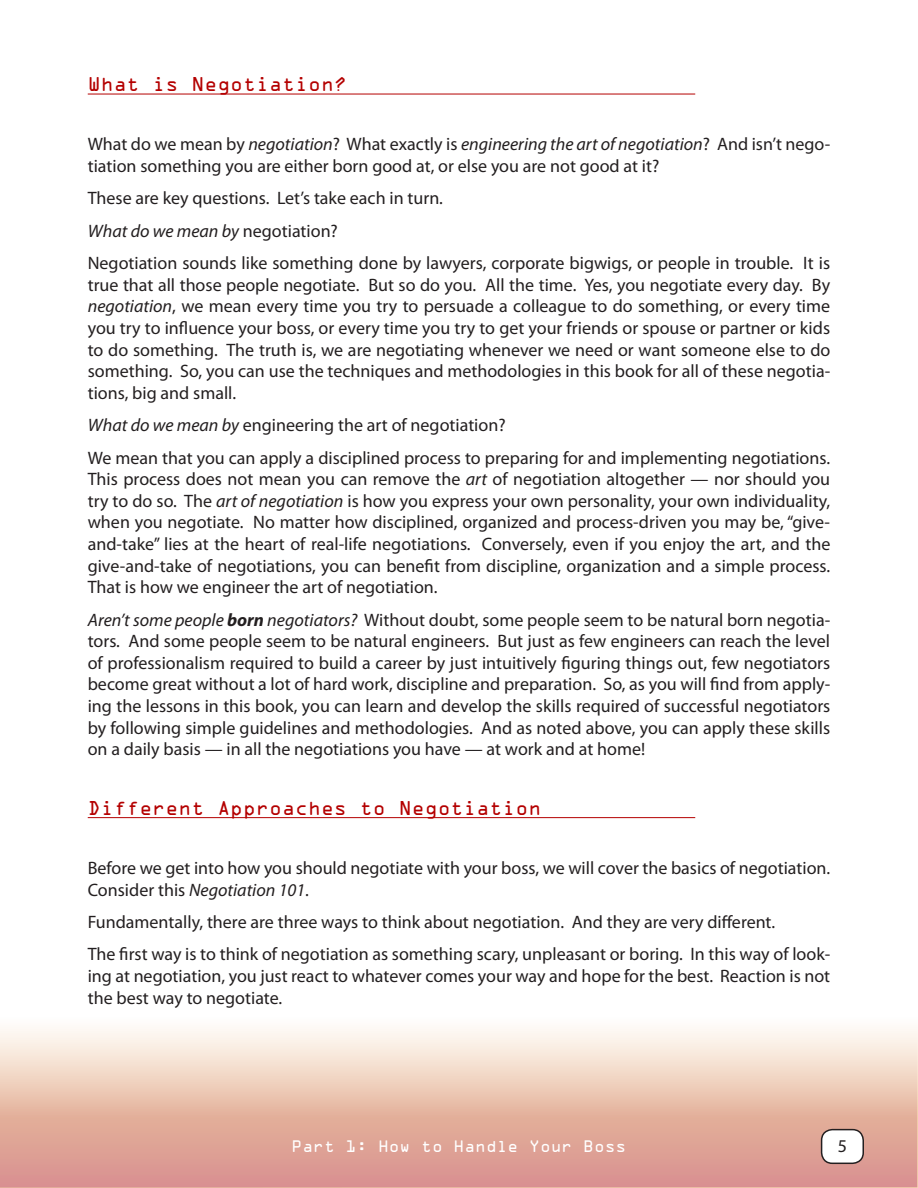
<style>
.page{position:relative;width:918px;height:1188px;background:#fff}
.page>*{position:absolute;margin:0;border:0;box-sizing:border-box;transform-origin:0 0}
.Paragraph{font:18px/21.6px "Myriad Pro";color:#231f20;text-align:justify}
.Subhead{font:18px "OCRA Std";color:#b40001}
.Paragraph-2{font:italic 18px "Myriad Pro";color:#231f20}
.plain{font:18px "Myriad Pro";color:#231f20}
.Paragraph-3{font:15px "OCRA Std";color:#fff}
.s1{font-style:italic}
.s2{font-style:normal}
.s3{font-weight:700;font-style:italic}
</style>
<div class="page">
<svg style="left:0;top:1029px;width:918px;height:159px;background:#e8bfb1"></svg>
<div style="left:822px;top:1130px;width:41px;height:33px;background:#fff;border-radius:11px"></div>
<div style="left:821px;top:1129px;width:43px;height:35px;border:2px solid #231f20;border-radius:11px"></div>
<hr style="left:88px;top:94px;width:607px;height:1px;background:#b40001">
<hr style="left:88px;top:817px;width:607px;height:1px;background:#b40001">
<p class="Subhead" style="left:88px;top:76px;width:261px">What is Negotiation?</p>
<p class="Paragraph" style="left:88px;top:133px;width:744px">What do we mean by <span class="s1">negotiation</span>? What exactly is <span class="s1">engineering the art of negotiation</span>? And isn’t nego&shy;tiation something you are either born good at, or else you are not good at it?</p>
<p class="Paragraph" style="left:88px;top:187px;width:357px">These are key questions. Let’s take each in turn.</p>
<p class="Paragraph-2" style="left:88px;top:220px;width:252px">What do we mean by <span class="s2">negotiation?</span></p>
<p class="Paragraph" style="left:88px;top:252px;width:744px">Negotiation sounds like something done by lawyers, corporate bigwigs, or people in trouble. It is true that all those people negotiate. But so do you. All the time. Yes, you negotiate every day. By <span class="s1">negotiation</span>, we mean every time you try to persuade a colleague to do something, or every time you try to influence your boss, or every time you try to get your friends or spouse or partner or kids to do something. The truth is, we are negotiating whenever we need or want someone else to do something. So, you can use the techniques and methodologies in this book for all of these negotia&shy;tions, big and small.</p>
<p class="Paragraph" style="left:88px;top:414px;width:419px"><span class="s1">What do we mean by</span> engineering the art of negotiation?</p>
<p class="Paragraph" style="left:88px;top:446px;width:744px">We mean that you can apply a disciplined process to preparing for and implementing negotiations.<br>This process does not mean you can remove the <span class="s1">art</span> of negotiation altogether — nor should you try to do so. The <span class="s1">art of negotiation</span> is how you express your own personality, your own individuality, when you negotiate. No matter how disciplined, organized and process-driven you may be, “give&shy;and-take” lies at the heart of real-life negotiations. Conversely, even if you enjoy the art, and the give-and-take of negotiations, you can benefit from discipline, organization and a simple process.<br>That is how we engineer the art of negotiation.</p>
<p class="Paragraph" style="left:88px;top:608px;width:744px"><span class="s1">Aren’t some people</span> <span class="s3">born</span> <span class="s1">negotiators?</span> Without doubt, some people seem to be natural born negotia&shy;tors. And some people seem to be natural engineers. But just as few engineers can reach the level of professionalism required to build a career by just intuitively figuring things out, few negotiators become great without a lot of hard work, discipline and preparation. So, as you will find from apply&shy;ing the lessons in this book, you can learn and develop the skills required of successful negotiators by following simple guidelines and methodologies. And as noted above, you can apply these skills on a daily basis — in all the negotiations you have — at work and at home!</p>
<p class="Subhead" style="left:88px;top:800px;width:455px">Different Approaches to Negotiation</p>
<p class="Paragraph" style="left:88px;top:857px;width:744px">Before we get into how you should negotiate with your boss, we will cover the basics of negotiation.<br>Consider this <span class="s1">Negotiation 101</span>.</p>
<p class="Paragraph" style="left:88px;top:911px;width:689px">Fundamentally, there are three ways to think about negotiation. And they are very different.</p>
<p class="Paragraph" style="left:88px;top:943px;width:744px">The first way is to think of negotiation as something scary, unpleasant or boring. In this way of look&shy;ing at negotiation, you just react to whatever comes your way and hope for the best. Reaction is not the best way to negotiate.</p>
<p class="Paragraph-3" style="left:292px;top:1140px;width:336px">Part 1: How to Handle Your Boss</p>
<p class="plain" style="left:838px;top:1135px;width:11px">5</p>
</div>
